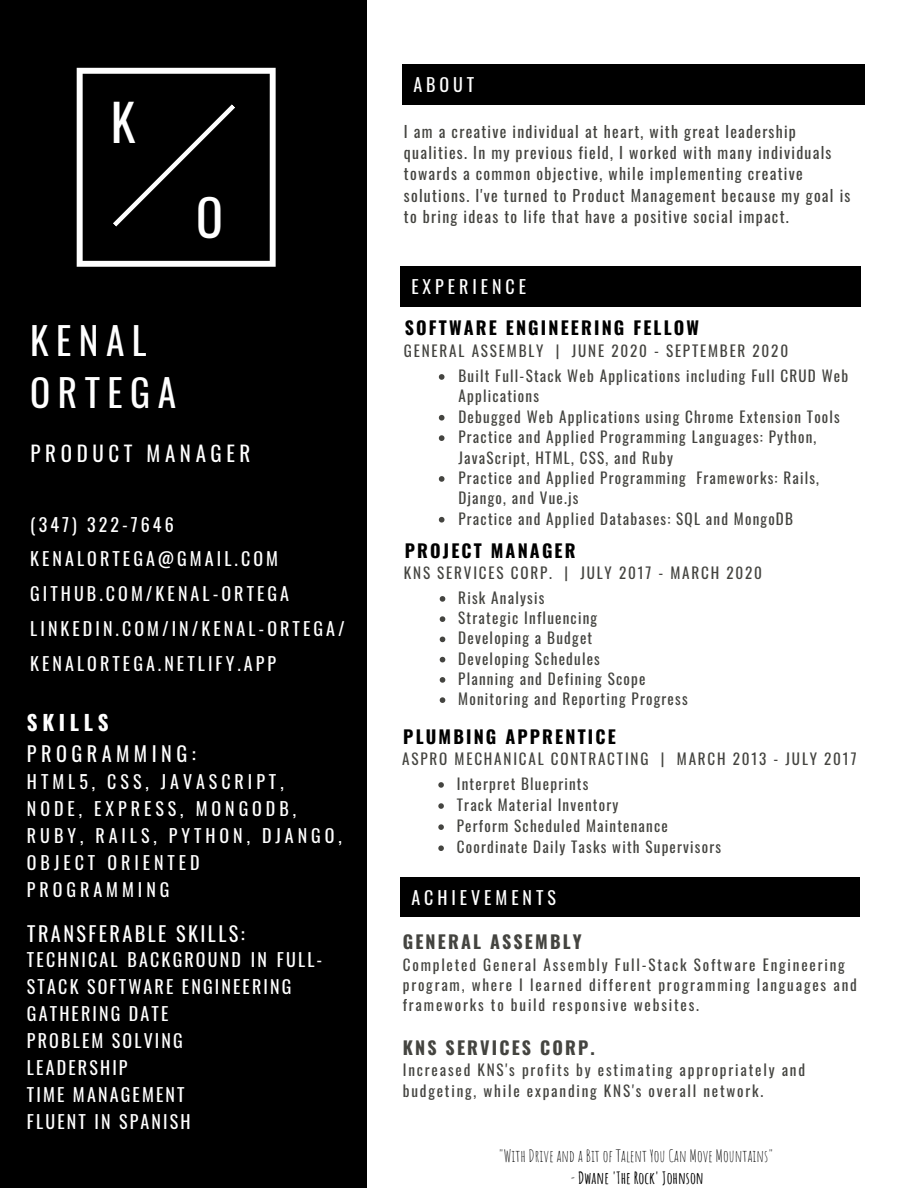
<style>
.page{position:relative;width:918px;height:1188px;background:#fff}
.page>*{position:absolute;margin:0;border:0;box-sizing:border-box;transform-origin:0 0}
.t1{font:49.8px "Oswald";color:#fff}
.t2{font:37.35px/51.8px "Oswald";letter-spacing:.2em;color:#fff}
.t3{font:21px "Oswald";letter-spacing:.22em;color:#fff}
.t4{font:700 21px "Oswald";letter-spacing:.22em;color:#fff}
.t5{font:20.25px "Oswald";letter-spacing:.12em;color:#fff}
.t6{font:20.25px "Oswald";letter-spacing:.22em;color:#fff}
.t7{font:18px/27px "Oswald";letter-spacing:.12em;color:#fff}
.t8{font:18px/27px "Oswald";letter-spacing:.22em;color:#fff}
.t9{font:18px/34.8px "Oswald";letter-spacing:.17em;color:#fff}
.t10{font:700 18px "Oswald";letter-spacing:.12em;color:#000}
.t11{font:700 18px "Oswald";letter-spacing:.12em;color:#444440}
.t12{font:16.5px "Amatic SC";color:#000}
.t13{font:700 16.5px "Amatic SC";color:#000}
.t14{font:15.75px/21.3px "Oswald";letter-spacing:.08em;color:#444440}
.t15{font:15.15px/20.4px "Oswald";letter-spacing:.08em;color:#444440}
.t16{font:15.15px/20.2px "Oswald";letter-spacing:.12em;color:#444440}
.s1{font-weight:400}
</style>
<div class="page">
<div style="left:0;top:0;width:367px;height:1188px;background:#000"></div>
<div style="left:400px;top:267px;width:460px;height:39px;background:#000"></div>
<div style="left:402px;top:65px;width:463px;height:39px;background:#000"></div>
<div style="left:400px;top:877px;width:459px;height:40px;background:#000"></div>
<svg style="left:77px;top:68px;width:199px;height:199px"></svg>
<svg style="left:439px;top:374px;width:6px;height:6px"></svg>
<svg style="left:439px;top:415px;width:6px;height:6px"></svg>
<svg style="left:439px;top:435px;width:6px;height:6px"></svg>
<svg style="left:439px;top:476px;width:6px;height:6px"></svg>
<svg style="left:439px;top:517px;width:6px;height:6px"></svg>
<svg style="left:440px;top:596px;width:5px;height:6px"></svg>
<svg style="left:440px;top:616px;width:5px;height:6px"></svg>
<svg style="left:440px;top:637px;width:5px;height:5px"></svg>
<svg style="left:440px;top:657px;width:5px;height:5px"></svg>
<svg style="left:440px;top:677px;width:5px;height:6px"></svg>
<svg style="left:440px;top:697px;width:5px;height:6px"></svg>
<svg style="left:438px;top:782px;width:6px;height:6px"></svg>
<svg style="left:438px;top:803px;width:6px;height:6px"></svg>
<svg style="left:438px;top:824px;width:6px;height:6px"></svg>
<svg style="left:438px;top:845px;width:6px;height:6px"></svg>
<h1 class="t1" style="left:111px;top:84px;width:26px">K</h1>
<h1 class="t1" style="left:196px;top:178px;width:28px">O</h1>
<h2 class="t2" style="left:30px;top:313px;width:147px">KENAL<br>ORTEGA</h2>
<h3 class="t3" style="left:31px;top:437px;width:221px">PRODUCT MANAGER</h3>
<p class="t9" style="left:30px;top:506px;width:316px">(347) 322-7646<br>KENALORTEGA@GMAIL.COM<br>GITHUB.COM/KENAL-ORTEGA<br>LINKEDIN.COM/IN/KENAL-ORTEGA/<br>KENALORTEGA.NETLIFY.APP</p>
<h3 class="t4" style="left:27px;top:706px;width:83px">SKILLS</h3>
<h3 class="t6" style="left:27px;top:737px;width:170px">PROGRAMMING:</h3>
<p class="t8" style="left:27px;top:767px;width:316px">HTML5, CSS, JAVASCRIPT,<br>NODE, EXPRESS, MONGODB,<br>RUBY, RAILS, PYTHON, DJANGO,<br>OBJECT ORIENTED<br>PROGRAMMING</p>
<h3 class="t5" style="left:27px;top:918px;width:219px">TRANSFERABLE SKILLS:</h3>
<p class="t7" style="left:27px;top:946px;width:297px">TECHNICAL BACKGROUND IN FULL-<br>STACK SOFTWARE ENGINEERING<br>GATHERING DATE<br>PROBLEM SOLVING<br>LEADERSHIP<br>TIME MANAGEMENT<br>FLUENT IN SPANISH</p>
<p class="t9" style="left:413px;top:67px;width:63px">ABOUT</p>
<p class="t14" style="left:404px;top:120px;width:448px">I am a creative individual at heart, with great leadership qualities. In my previous field, I worked with many individuals towards a common objective, while implementing creative solutions. I've turned to Product Management because my goal is to bring ideas to life that have a positive social impact.</p>
<p class="t8" style="left:411px;top:273px;width:116px">EXPERIENCE</p>
<p class="t10" style="left:405px;top:314px;width:296px">SOFTWARE ENGINEERING FELLOW</p>
<p class="t15" style="left:458px;top:365px;width:391px">Built Full-Stack Web Applications including Full CRUD Web Applications<br>Debugged Web Applications using Chrome Extension Tools Practice and Applied Programming Languages: Python, JavaScript, HTML, CSS, and Ruby<br>Practice and Applied Programming Frameworks: Rails, Django, and Vue.js<br>Practice and Applied Databases: SQL and MongoDB</p>
<p class="t16" style="left:404px;top:340px;width:386px">GENERAL ASSEMBLY | JUNE 2020 - SEPTEMBER 2020</p>
<p class="t10" style="left:405px;top:536px;width:172px">PROJECT MANAGER</p>
<p class="t15" style="left:458px;top:587px;width:231px">Risk Analysis<br>Strategic Influencing<br>Developing a Budget<br>Developing Schedules<br>Planning and Defining Scope<br>Monitoring and Reporting Progress</p>
<p class="t16" style="left:404px;top:562px;width:360px">KNS SERVICES CORP. | JULY 2017 - MARCH 2020</p>
<p class="t10" style="left:403px;top:722px;width:214px">PLUMBING APPRENTICE</p>
<p class="t15" style="left:457px;top:773px;width:266px;line-height:21.1px">Interpret Blueprints<br>Track Material Inventory<br>Perform Scheduled Maintenance<br>Coordinate Daily Tasks with Supervisors</p>
<p class="t16" style="left:402px;top:748px;width:456px">ASPRO MECHANICAL CONTRACTING | MARCH 2013 - JULY 2017</p>
<p class="t8" style="left:411px;top:883px;width:146px">ACHIEVEMENTS</p>
<p class="t11" style="left:403px;top:928px;width:180px">GENERAL ASSEMBLY</p>
<p class="t16" style="left:403px;top:954px;width:456px">Completed General Assembly Full-Stack Software Engineering program, where I learned different programming languages and frameworks to build responsive websites.</p>
<p class="t11" style="left:403px;top:1034px;width:194px">KNS SERVICES CORP.</p>
<p class="t16" style="left:403px;top:1059px;width:404px">Increased KNS's profits by estimating appropriately and budgeting, while expanding KNS's overall network.</p>
<p class="t12" style="left:499px;top:1145px;width:277px">"With Drive and a Bit of Talent You Can Move Mountains"</p>
<p class="t13" style="left:571px;top:1167px;width:134px"><span class="s1">-</span> Dwane 'The Rock' Johnson</p>
</div>
